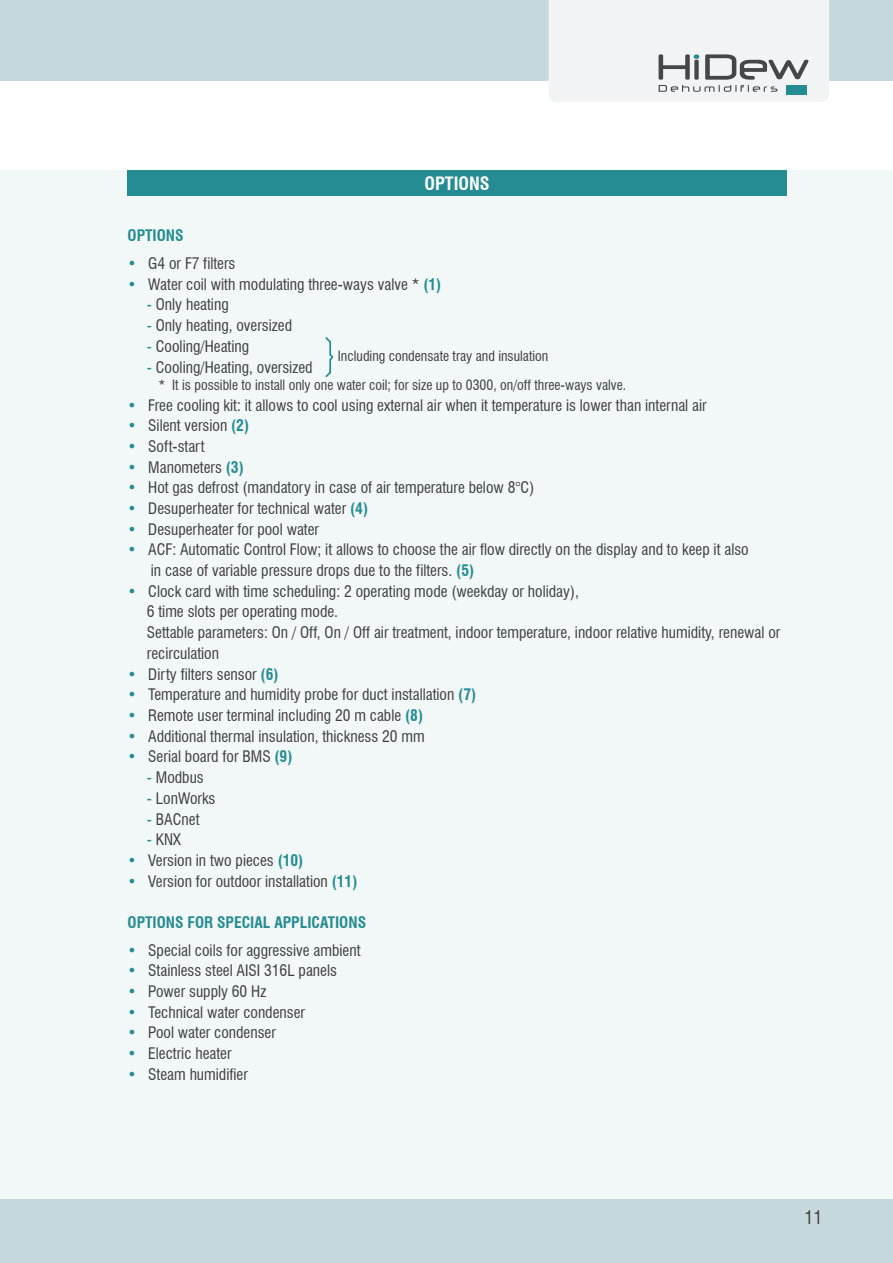
<style>
.page{position:relative;width:893px;height:1263px;background:#fff}
.page>*{position:absolute;margin:0;border:0;box-sizing:border-box;transform-origin:0 0}
.t1{font:700 condensed 18px "Swiss 721 BT";color:#fff}
.t2{font:condensed 18px "Swiss 721 BT";color:#3e3e3f}
.t3{font:condensed 15.6px/20.7px "Swiss 721 BT";color:#3e3e3f}
.t4{font:700 condensed 15.6px "Swiss 721 BT";color:#248c92}
.t5{font:condensed 13.8px "Swiss 721 BT";color:#3e3e3f}
.s1{color:#248c92}
.s2{font-weight:700;color:#248c92}
</style>
<div class="page">
<div style="left:0;top:0;width:893px;height:81px;background:#c6d8db"></div>
<svg style="left:549px;top:0;width:280px;height:102px"></svg>
<div style="left:0;top:170px;width:893px;height:1093px;background:#f2f7f7"></div>
<div style="left:0;top:1199px;width:893px;height:64px;background:#c6d8db"></div>
<div style="left:128px;top:170px;width:659px;height:25px;background:#248c92"></div>
<svg style="left:325px;top:337px;width:9px;height:41px"></svg>
<p class="t1" style="left:425px;top:172px;width:67px">OPTIONS</p>
<p class="t4" style="left:128px;top:226px;width:58px">OPTIONS</p>
<p class="t3" style="left:128px;top:253px;width:109px"><span class="s1">•</span> G4 or F7 filters</p>
<p class="t3" style="left:128px;top:274px;width:315px"><span class="s1">•</span> Water coil with modulating three-ways valve * <span class="s2">(1)</span></p>
<p class="t3" style="left:147px;top:294px;width:83px"><span class="s1">-</span> Only heating</p>
<p class="t3" style="left:147px;top:315px;width:147px"><span class="s1">-</span> Only heating, oversized</p>
<p class="t3" style="left:147px;top:336px;width:104px"><span class="s1">-</span> Cooling/Heating</p>
<p class="t3" style="left:147px;top:356px;width:167px"><span class="s1">-</span> Cooling/Heating, oversized</p>
<p class="t5" style="left:158px;top:376px;width:469px">* It is possible to install only one water coil; for size up to 0300, on/off three-ways valve.</p>
<p class="t3" style="left:128px;top:394px;width:581px"><span class="s1">•</span> Free cooling kit: it allows to cool using external air when it temperature is lower than internal air</p>
<p class="t3" style="left:128px;top:415px;width:123px"><span class="s1">•</span> Silent version <span class="s2">(2)</span></p>
<p class="t3" style="left:128px;top:436px;width:79px"><span class="s1">•</span> Soft-start</p>
<p class="t3" style="left:128px;top:457px;width:118px"><span class="s1">•</span> Manometers <span class="s2">(3)</span></p>
<p class="t3" style="left:128px;top:477px;width:408px"><span class="s1">•</span> Hot gas defrost (mandatory in case of air temperature below 8°C)</p>
<p class="t3" style="left:128px;top:498px;width:242px"><span class="s1">•</span> Desuperheater for technical water <span class="s2">(4)</span></p>
<p class="t3" style="left:128px;top:519px;width:193px"><span class="s1">•</span> Desuperheater for pool water</p>
<p class="t3" style="left:128px;top:539px;width:623px"><span class="s1">•</span> ACF: Automatic Control Flow; it allows to choose the air flow directly on the display and to keep it also</p>
<p class="t3" style="left:151px;top:560px;width:325px">in case of variable pressure drops due to the filters. <span class="s2">(5)</span></p>
<p class="t3" style="left:128px;top:581px;width:453px"><span class="s1">•</span> Clock card with time scheduling: 2 operating mode (weekday or holiday),</p>
<p class="t3" style="left:147px;top:601px;width:193px">6 time slots per operating mode.</p>
<p class="t3" style="left:147px;top:622px;width:635px">Settable parameters: On / Off, On / Off air treatment, indoor temperature, indoor relative humidity, renewal or recirculation</p>
<p class="t3" style="left:128px;top:664px;width:152px"><span class="s1">•</span> Dirty filters sensor <span class="s2">(6)</span></p>
<p class="t3" style="left:128px;top:684px;width:350px"><span class="s1">•</span> Temperature and humidity probe for duct installation <span class="s2">(7)</span></p>
<p class="t3" style="left:128px;top:705px;width:297px"><span class="s1">•</span> Remote user terminal including 20 m cable <span class="s2">(8)</span></p>
<p class="t3" style="left:128px;top:726px;width:299px"><span class="s1">•</span> Additional thermal insulation, thickness 20 mm</p>
<p class="t3" style="left:128px;top:746px;width:166px"><span class="s1">•</span> Serial board for BMS <span class="s2">(9)</span></p>
<p class="t3" style="left:147px;top:767px;width:58px"><span class="s1">-</span> Modbus</p>
<p class="t3" style="left:147px;top:788px;width:70px"><span class="s1">-</span> LonWorks</p>
<p class="t3" style="left:147px;top:808px;width:54px"><span class="s1">-</span> BACnet</p>
<p class="t3" style="left:147px;top:829px;width:36px"><span class="s1">-</span> KNX</p>
<p class="t3" style="left:128px;top:850px;width:177px"><span class="s1">•</span> Version in two pieces <span class="s2">(10)</span></p>
<p class="t3" style="left:128px;top:870px;width:231px"><span class="s1">•</span> Version for outdoor installation <span class="s2">(11)</span></p>
<p class="t4" style="left:128px;top:913px;width:240px">OPTIONS FOR SPECIAL APPLICATIONS</p>
<p class="t3" style="left:128px;top:939px;width:234px"><span class="s1">•</span> Special coils for aggressive ambient</p>
<p class="t3" style="left:128px;top:960px;width:211px"><span class="s1">•</span> Stainless steel AISI 316L panels</p>
<p class="t3" style="left:128px;top:981px;width:140px"><span class="s1">•</span> Power supply 60 Hz</p>
<p class="t3" style="left:128px;top:1002px;width:179px"><span class="s1">•</span> Technical water condenser</p>
<p class="t3" style="left:128px;top:1022px;width:150px"><span class="s1">•</span> Pool water condenser</p>
<p class="t3" style="left:128px;top:1043px;width:106px"><span class="s1">•</span> Electric heater</p>
<p class="t3" style="left:128px;top:1064px;width:122px"><span class="s1">•</span> Steam humidifier</p>
<p class="t5" style="left:338px;top:348px;width:212px">Including condensate tray and insulation</p>
<p class="t2" style="left:805px;top:1207px;width:19px">11</p>
</div>
